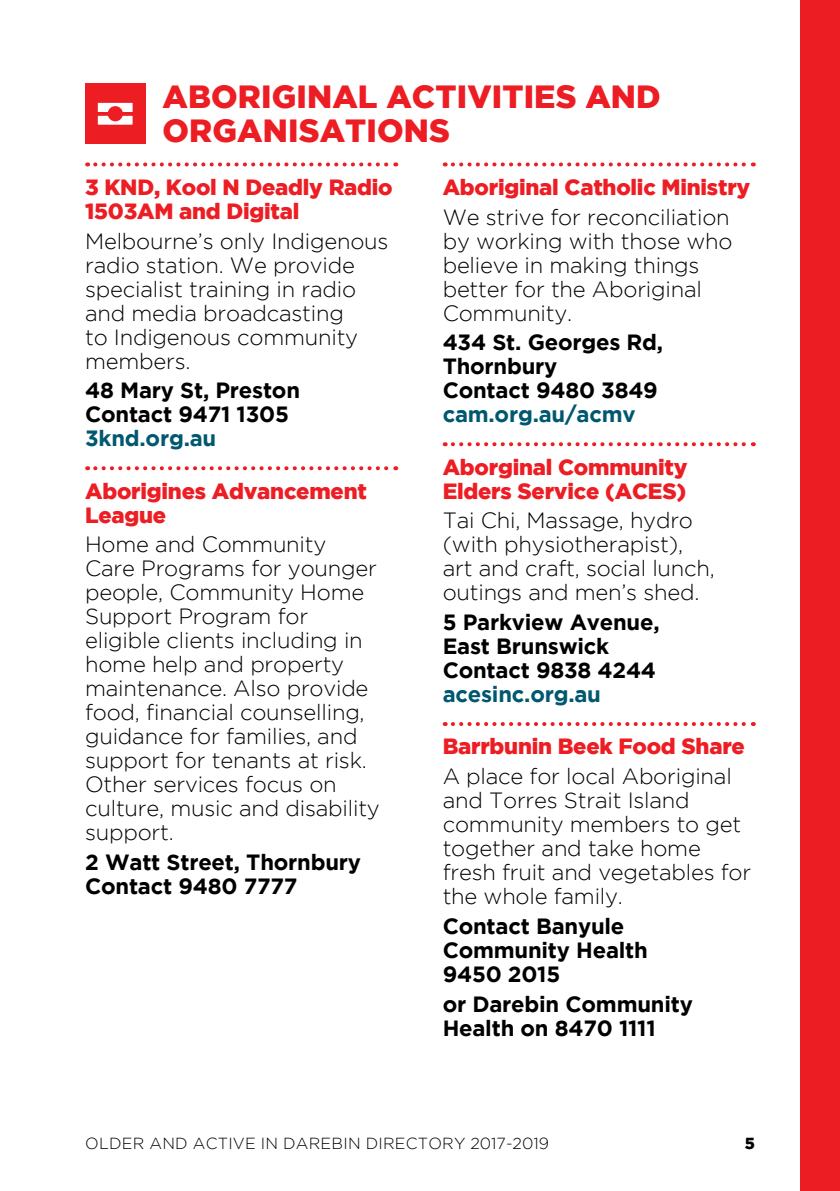
<style>
.page{position:relative;width:840px;height:1191px;background:#fff}
.page>*{position:absolute;margin:0;border:0;box-sizing:border-box;transform-origin:0 0}
.t1{font:900 32px/34px "Gotham";letter-spacing:.005em;color:#ed1d24}
.t2{font:300 22px/24px "Gotham";letter-spacing:-.01em;color:#000}
.t3{font:700 22px/24px "Gotham";letter-spacing:-.01em;color:#000}
.t4{font:900 22px/24px "Gotham";letter-spacing:-.01em;color:#ed1d24}
.t5{font:700 22px "Gotham";letter-spacing:-.01em;color:#00586f}
.t6{font:300 16px "Gotham";letter-spacing:.015em;color:#000}
.t7{font:900 16px "Gotham";color:#000}
</style>
<div class="page">
<div style="left:799px;top:0;width:40px;height:1191px;background:#ed1d24"></div>
<svg style="left:95px;top:162px;width:301px;height:4px"></svg>
<svg style="left:95px;top:466px;width:301px;height:4px"></svg>
<svg style="left:452px;top:162px;width:301px;height:4px"></svg>
<svg style="left:452px;top:442px;width:301px;height:4px"></svg>
<svg style="left:452px;top:722px;width:301px;height:4px"></svg>
<div style="left:85px;top:84px;width:60px;height:60px;background:#ed1d24"></div>
<svg style="left:97px;top:102px;width:36px;height:23px"></svg>
<div style="left:109px;top:107px;width:13px;height:13px;background:#ed1d24;border-radius:50%"></div>
<div style="left:108px;top:106px;width:15px;height:15px;border:3px solid #ed1d24;border-radius:50%"></div>
<h1 class="t1" style="left:162px;top:79px;width:499px">ABORIGINAL ACTIVITIES AND<br>ORGANISATIONS</h1>
<p class="t4" style="left:85px;top:174px;width:309px">3 KND, Kool N Deadly Radio<br>1503AM and Digital</p>
<p class="t2" style="left:85px;top:228px;width:304px">Melbourne’s only Indigenous radio station. We provide specialist training in radio and media broadcasting<br>to Indigenous community members.</p>
<p class="t3" style="left:85px;top:378px;width:216px">48 Mary St, Preston<br>Contact 9471 1305</p>
<p class="t5" style="left:85px;top:426px;width:133px">3knd.org.au</p>
<p class="t4" style="left:85px;top:478px;width:283px">Aborigines Advancement<br>League</p>
<p class="t2" style="left:85px;top:532px;width:296px">Home and Community<br>Care Programs for younger people, Community Home<br>Support Program for eligible clients including in home help and property maintenance. Also provide food, financial counselling, guidance for families, and support for tenants at risk.<br>Other services focus on culture, music and disability support.</p>
<p class="t3" style="left:85px;top:849px;width:277px">2 Watt Street, Thornbury<br>Contact 9480 7777</p>
<p class="t4" style="left:442px;top:174px;width:309px">Aboriginal Catholic Ministry</p>
<p class="t2" style="left:442px;top:204px;width:291px">We strive for reconciliation by working with those who believe in making things better for the Aboriginal<br>Community.</p>
<p class="t3" style="left:442px;top:330px;width:222px">434 St. Georges Rd,<br>Thornbury<br>Contact 9480 3849</p>
<p class="t5" style="left:442px;top:402px;width:194px">cam.org.au/acmv</p>
<p class="t4" style="left:442px;top:454px;width:246px">Aborginal Community<br>Elders Service (ACES)</p>
<p class="t2" style="left:442px;top:508px;width:273px">Tai Chi, Massage, hydro (with physiotherapist), art and craft, social lunch, outings and men’s shed.</p>
<p class="t3" style="left:442px;top:609px;width:218px">5 Parkview Avenue,<br>East Brunswick<br>Contact 9838 4244</p>
<p class="t5" style="left:442px;top:681px;width:160px">acesinc.org.au</p>
<p class="t4" style="left:442px;top:734px;width:303px">Barrbunin Beek Food Share</p>
<p class="t2" style="left:442px;top:764px;width:310px">A place for local Aboriginal and Torres Strait Island community members to get together and take home fresh fruit and vegetables for the whole family.</p>
<p class="t3" style="left:442px;top:913px;width:207px">Contact Banyule<br>Community Health<br>9450 2015</p>
<p class="t3" style="left:442px;top:991px;width:251px">or Darebin Community<br>Health on 8470 1111</p>
<p class="t6" style="left:85px;top:1135px;width:465px">OLDER AND ACTIVE IN DAREBIN DIRECTORY 2017-2019</p>
<p class="t7" style="left:744px;top:1134px;width:12px">5</p>
</div>
